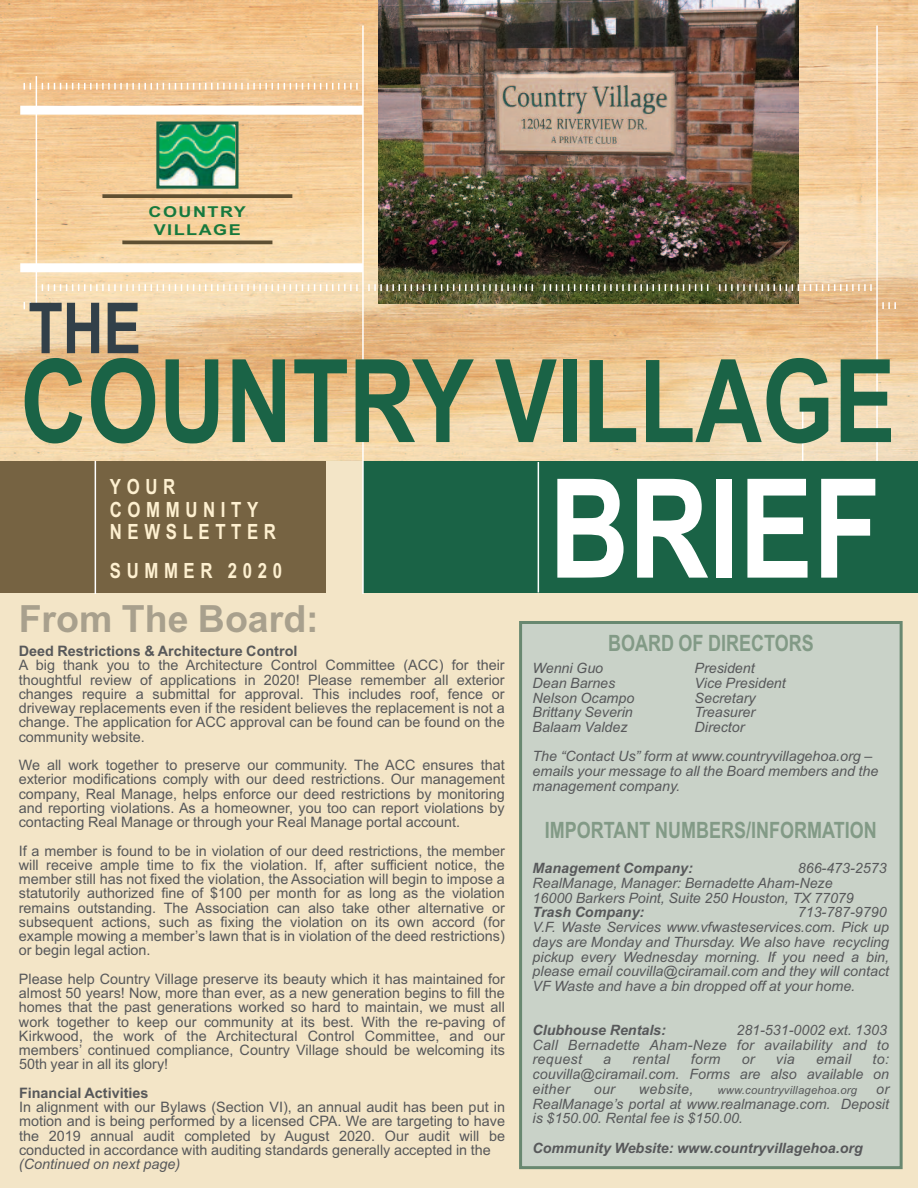
<style>
.page{position:relative;width:918px;height:1188px;background:#fff}
.page>*{position:absolute;margin:0;border:0;box-sizing:border-box;transform-origin:0 0}
.t1{font:700 138px "Arial";color:#fff;scale:.8 1}
.t2{font:700 115.5px "Arial";color:#1a6346;scale:.8 1}
.t3{font:700 70.5px "Arial";color:#324049;scale:.8 1}
.t4{font:700 37.5px "Arial";color:#a8a08d}
.t5{font:700 22.5px "Arial";color:#829a86;scale:.8 1}
.t6{font:700 21px/22.5px "Arial";letter-spacing:.335em;color:#fef0d0;scale:.8 1}
.t7{font:700 15px/18px "Arial";letter-spacing:.085em;color:#16793e;text-align:center;scale:1.2 1}
.t8{font:14.4px/14.2px "Arial";color:#57585a;text-align:justify}
.t9{font:700 14.4px "Arial";color:#57585a}
.t10{font:italic 14.4px "Arial";color:#57585a}
.t11{font:italic 14.25px/14.7px "Arial";color:#57585a}
.t12{font:italic 700 14.25px "Arial";color:#57585a}
.t13{font:italic 14.25px "Arial";letter-spacing:.02em;color:#57585a}
.t14{font:italic 11.25px "Arial";letter-spacing:.02em;color:#57585a}
</style>
<div class="page">
<img style="left:0;top:0;width:918px;height:461px">
<div style="left:0;top:461px;width:918px;height:727px;background:#f3e5c7"></div>
<img style="left:379px;top:0;width:420px;height:304px">
<div style="left:522px;top:624px;width:378px;height:542px;background:#c9d2c8"></div>
<div style="left:519px;top:621px;width:384px;height:548px;border:3px solid #688870"></div>
<svg style="left:24px;top:302px;width:7px;height:7px"></svg>
<hr style="left:36px;top:76px;width:1px;height:233px;background:#fff">
<svg style="left:42px;top:284px;width:316px;height:7px"></svg>
<svg style="left:24px;top:83px;width:7px;height:7px"></svg>
<svg style="left:42px;top:83px;width:316px;height:7px"></svg>
<svg style="left:368px;top:284px;width:165px;height:7px"></svg>
<svg style="left:544px;top:284px;width:164px;height:7px"></svg>
<svg style="left:719px;top:284px;width:153px;height:7px"></svg>
<hr style="left:876px;top:25px;width:2px;height:436px;background:#fff">
<svg style="left:882px;top:302px;width:14px;height:7px"></svg>
<hr style="left:122px;top:241px;width:150px;height:3px;background:#5e4f32">
<svg style="left:102px;top:194px;width:190px;height:4px"></svg>
<div style="left:20px;top:263px;width:343px;height:9px;background:#fff"></div>
<div style="left:20px;top:106px;width:343px;height:9px;background:#fff"></div>
<hr style="left:802px;top:404px;width:1px;height:57px;background:#fff">
<div style="left:538px;top:461px;width:380px;height:131px;background:#1a6346"></div>
<div style="left:363px;top:461px;width:175px;height:131px;background:#1a6346"></div>
<div style="left:0;top:461px;width:325px;height:131px;background:#766342"></div>
<hr style="left:95px;top:461px;width:1px;height:133px;background:#fff">
<hr style="left:538px;top:462px;width:1px;height:130px;background:#fff">
<hr style="left:362px;top:25px;width:2px;height:569px;background:#fff">
<img style="left:160px;top:126px;width:75px;height:59px">
<div style="left:156px;top:122px;width:83px;height:67px;border:3px solid #1a6346"></div>
<p class="t7" style="left:149px;top:203px;width:83px">COUNTRY<br>VILLAGE</p>
<h3 class="t3" style="left:28px;top:288px;width:143px">THE</h3>
<h2 class="t2" style="left:20px;top:335px;width:1096px">COUNTRY VILLAGE</h2>
<h3 class="t6" style="left:110px;top:476px;width:209px">YOUR<br>COMMUNITY<br>NEWSLETTER</h3>
<h3 class="t6" style="left:110px;top:560px;width:217px">SUMMER 2020</h3>
<h3 class="t4" style="left:19px;top:597px;width:302px">From The Board:</h3>
<p class="t9" style="left:19px;top:643px;width:280px">Deed Restrictions &amp; Architecture Control</p>
<p class="t8" style="left:19px;top:658px;width:488px">A big thank you to the Architecture Control Committee (ACC) for their thoughtful review of applications in 2020! Please remember all exterior changes require a submittal for approval. This includes roof, fence or driveway replacements even if the resident believes the replacement is not a change. The application for ACC approval can be found can be found on the community website.</p>
<p class="t8" style="left:19px;top:758px;width:488px">We all work together to preserve our community. The ACC ensures that exterior modifications comply with our deed restrictions. Our management company, Real Manage, helps enforce our deed restrictions by monitoring and reporting violations. As a homeowner, you too can report violations by contacting Real Manage or through your Real Manage portal account.</p>
<p class="t8" style="left:19px;top:844px;width:488px">If a member is found to be in violation of our deed restrictions, the member will receive ample time to fix the violation. If, after sufficient notice, the member still has not fixed the violation, the Association will begin to impose a statutorily authorized fine of $100 per month for as long as the violation remains outstanding. The Association can also take other alternative or subsequent actions, such as fixing the violation on its own accord (for example mowing a member’s lawn that is in violation of the deed restrictions) or begin legal action.</p>
<p class="t8" style="left:19px;top:972px;width:488px">Please help Country Village preserve its beauty which it has maintained for almost 50 years! Now, more than ever, as a new generation begins to fill the homes that the past generations worked so hard to maintain, we must all work together to keep our community at its best. With the re-paving of Kirkwood, the work of the Architectural Control Committee, and our members’ continued compliance, Country Village should be welcoming its 50th year in all its glory!</p>
<p class="t9" style="left:19px;top:1085px;width:131px">Financial Activities</p>
<p class="t8" style="left:19px;top:1100px;width:488px">In alignment with our Bylaws (Section VI), an annual audit has been put in motion and is being performed by a licensed CPA. We are targeting to have the 2019 annual audit completed by August 2020. Our audit will be conducted in accordance with auditing standards generally accepted in the</p>
<p class="t10" style="left:19px;top:1156px;width:163px">(Continued on next page)</p>
<h1 class="t1" style="left:549px;top:449px;width:416px">BRIEF</h1>
<h3 class="t5" style="left:608px;top:630px;width:259px">BOARD OF DIRECTORS</h3>
<p class="t11" style="left:533px;top:661px;width:72px">Wenni Guo</p>
<p class="t11" style="left:695px;top:661px;width:62px">President</p>
<p class="t11" style="left:533px;top:676px;width:84px">Dean Barnes</p>
<p class="t11" style="left:695px;top:676px;width:93px">Vice President</p>
<p class="t11" style="left:533px;top:690px;width:103px">Nelson Ocampo</p>
<p class="t11" style="left:695px;top:690px;width:62px">Secretary</p>
<p class="t11" style="left:533px;top:705px;width:102px">Brittany Severin</p>
<p class="t11" style="left:695px;top:705px;width:62px">Treasurer</p>
<p class="t11" style="left:533px;top:720px;width:96px">Balaam Valdez</p>
<p class="t11" style="left:533px;top:712px;width:341px;line-height:29.4px;text-indent:162px">Director<br>The “Contact Us” form at www.countryvillagehoa.org –</p>
<p class="t11" style="left:533px;top:764px;width:347px">emails your message to all the Board members and the management company.</p>
<h3 class="t5" style="left:545px;top:817px;width:416px">IMPORTANT NUMBERS/INFORMATION</h3>
<p class="t12" style="left:533px;top:860px;width:162px">Management Company:</p>
<p class="t11" style="left:533px;top:861px;width:356px;text-indent:265px">866-473-2573<br>RealManage, Manager: Bernadette Aham-Neze<br>16000 Barkers Point, Suite 250 Houston, TX 77079</p>
<p class="t12" style="left:533px;top:904px;width:113px">Trash Company:</p>
<p class="t11" style="left:533px;top:905px;width:358px;text-indent:265px">713-787-9790<br>V.F. Waste Services www.vfwasteservices.com. Pick up days are Monday and Thursday. We also have recycling pickup every Wednesday morning. If you need a bin, please email couvilla@ciramail.com and they will contact VF Waste and have a bin dropped off at your home.</p>
<p class="t12" style="left:533px;top:1022px;width:135px">Clubhouse Rentals:</p>
<p class="t11" style="left:533px;top:1023px;width:358px;text-indent:204px">281-531-0002 ext. 1303<br>Call Bernadette Aham-Neze for availability and to request</p>
<p class="t11" style="left:603px;top:1052px;width:9px">a</p>
<p class="t11" style="left:632px;top:1052px;width:39px">rental</p>
<p class="t11" style="left:691px;top:1052px;width:31px">form</p>
<p class="t11" style="left:742px;top:1052px;width:14px">or</p>
<p class="t11" style="left:776px;top:1052px;width:20px">via</p>
<p class="t11" style="left:816px;top:1052px;width:37px">email</p>
<p class="t11" style="left:533px;top:1052px;width:358px;text-align:justify;text-indent:340px">to: couvilla@ciramail.com. Forms are also available on either</p>
<p class="t11" style="left:594px;top:1082px;width:23px">our</p>
<p class="t13" style="left:639px;top:1081px;width:56px">website,</p>
<p class="t14" style="left:717px;top:1083px;width:141px">www.countryvillagehoa.org</p>
<p class="t11" style="left:533px;top:1082px;width:358px;text-align:justify;text-indent:344px">or RealManage’s portal at www.realmanage.com. Deposit is $150.00. Rental fee is $150.00.</p>
<p class="t12" style="left:533px;top:1139px;width:332px">Community Website: www.countryvillagehoa.org</p>
</div>
